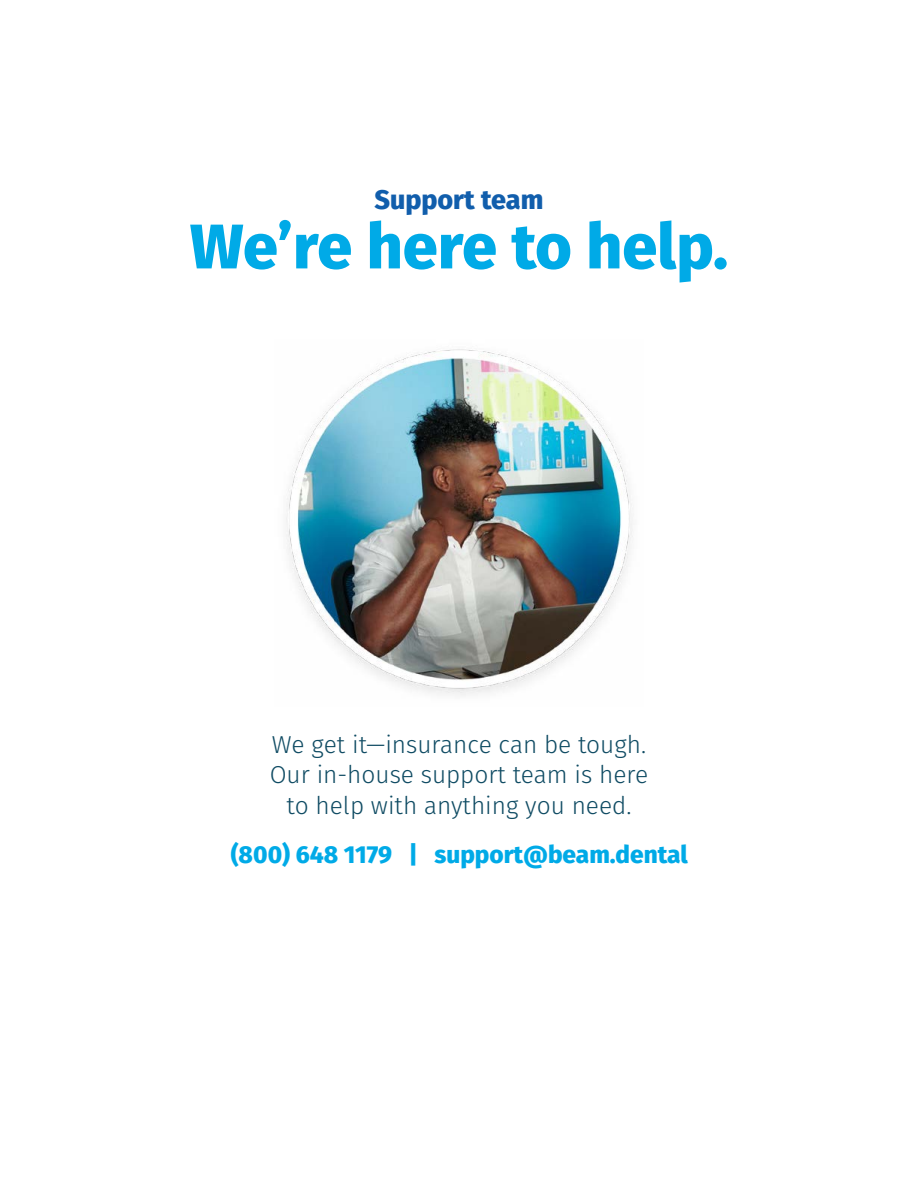
<style>
.page{position:relative;width:918px;height:1188px;background:#fff}
.page>*{position:absolute;margin:0;border:0;box-sizing:border-box;transform-origin:0 0}
.t1{font:800 63px "Fira Sans";color:#00aae7}
.t2{font:800 27px "Fira Sans";color:#115eac}
.t3{font:300 24.45px/30.2px "Fira Sans";color:#0f4b63;text-align:center}
.t4{font:800 24.45px "Fira Sans";color:#00aae7}
</style>
<div class="page">
<img style="left:286px;top:349px;width:347px;height:347px">
<p class="t2" style="left:375px;top:176px;width:170px">Support team</p>
<h1 class="t1" style="left:190px;top:192px;width:540px">We’re here to help.</h1>
<p class="t3" style="left:270px;top:730px;width:380px">We get it—insurance can be tough.<br>Our in-house support team is here to help with anything you need.</p>
<p class="t4" style="left:231px;top:833px;width:459px">(800) 648 1179 | support@beam.dental</p>
</div>
